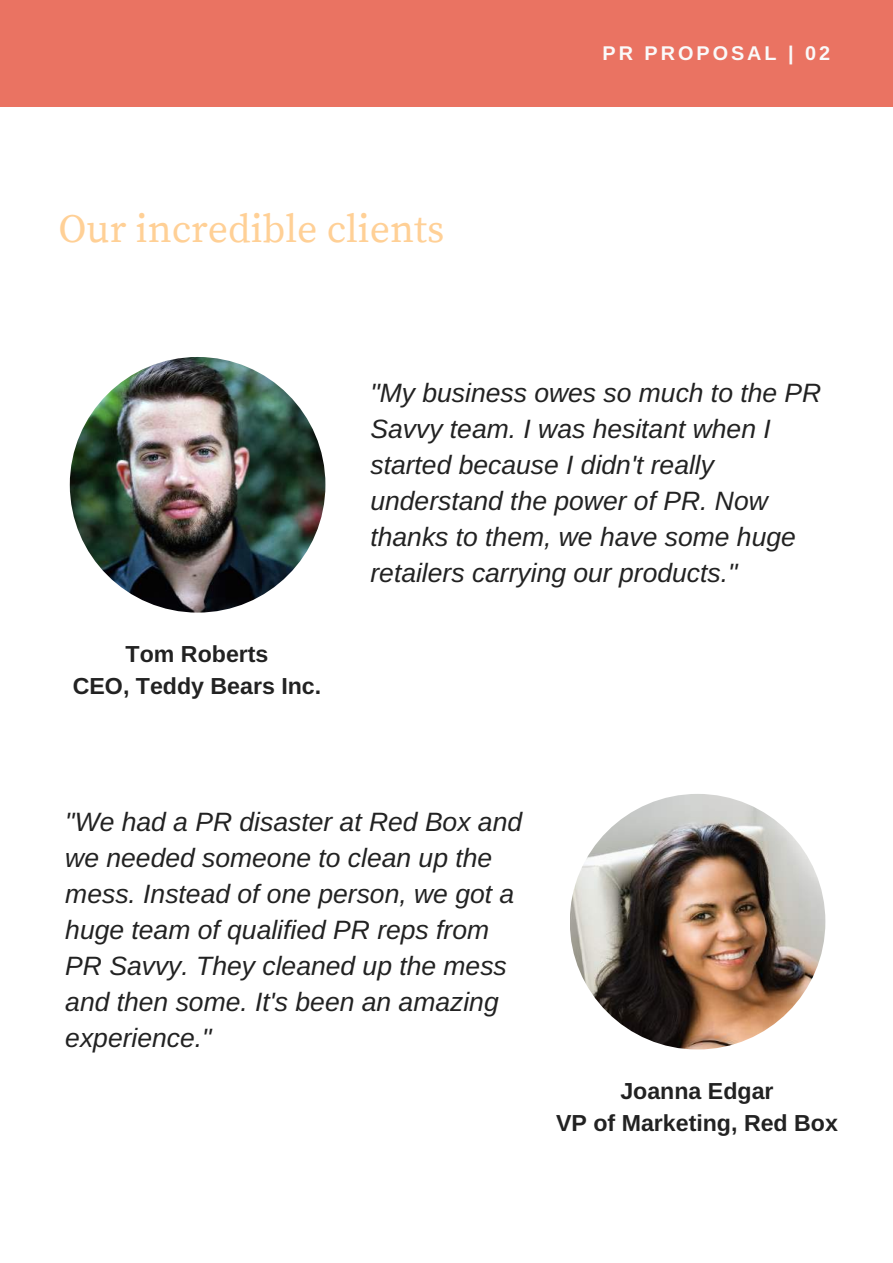
<style>
.page{position:relative;width:893px;height:1263px;background:#fff}
.page>*{position:absolute;margin:0;border:0;box-sizing:border-box;transform-origin:0 0}
.t1{font:39.75px "Source Serif Pro";color:#ffd096}
.t2{font:italic 26.55px/36px "Arimo";color:#222}
.t3{font:700 23.25px/31.5px "Arimo";color:#222;text-align:center}
.t4{font:700 19.8px "Arimo";letter-spacing:.15em;color:#fafafa}
</style>
<div class="page">
<img style="left:70px;top:357px;width:255px;height:256px;border-radius:50%">
<img style="left:570px;top:794px;width:255px;height:255px;border-radius:50%">
<div style="left:0;top:0;width:893px;height:107px;background:#ea7362"></div>
<h1 class="t1" style="left:59px;top:206px;width:387px">Our incredible clients</h1>
<p class="t4" style="left:602px;top:42px;width:229px">PR PROPOSAL | 02</p>
<p class="t3" style="left:73px;top:638px;width:250px">Tom Roberts<br>CEO, Teddy Bears Inc.</p>
<p class="t2" style="left:370px;top:375px;width:452px">"My business owes so much to the PR<br>Savvy team. I was hesitant when I started because I didn't really understand the power of PR. Now thanks to them, we have some huge retailers carrying our products."</p>
<p class="t2" style="left:65px;top:804px;width:458px">"We had a PR disaster at Red Box and we needed someone to clean up the mess. Instead of one person, we got a huge team of qualified PR reps from<br>PR Savvy. They cleaned up the mess and then some. It's been an amazing experience."</p>
<p class="t3" style="left:556px;top:1075px;width:283px">Joanna Edgar<br>VP of Marketing, Red Box</p>
</div>
